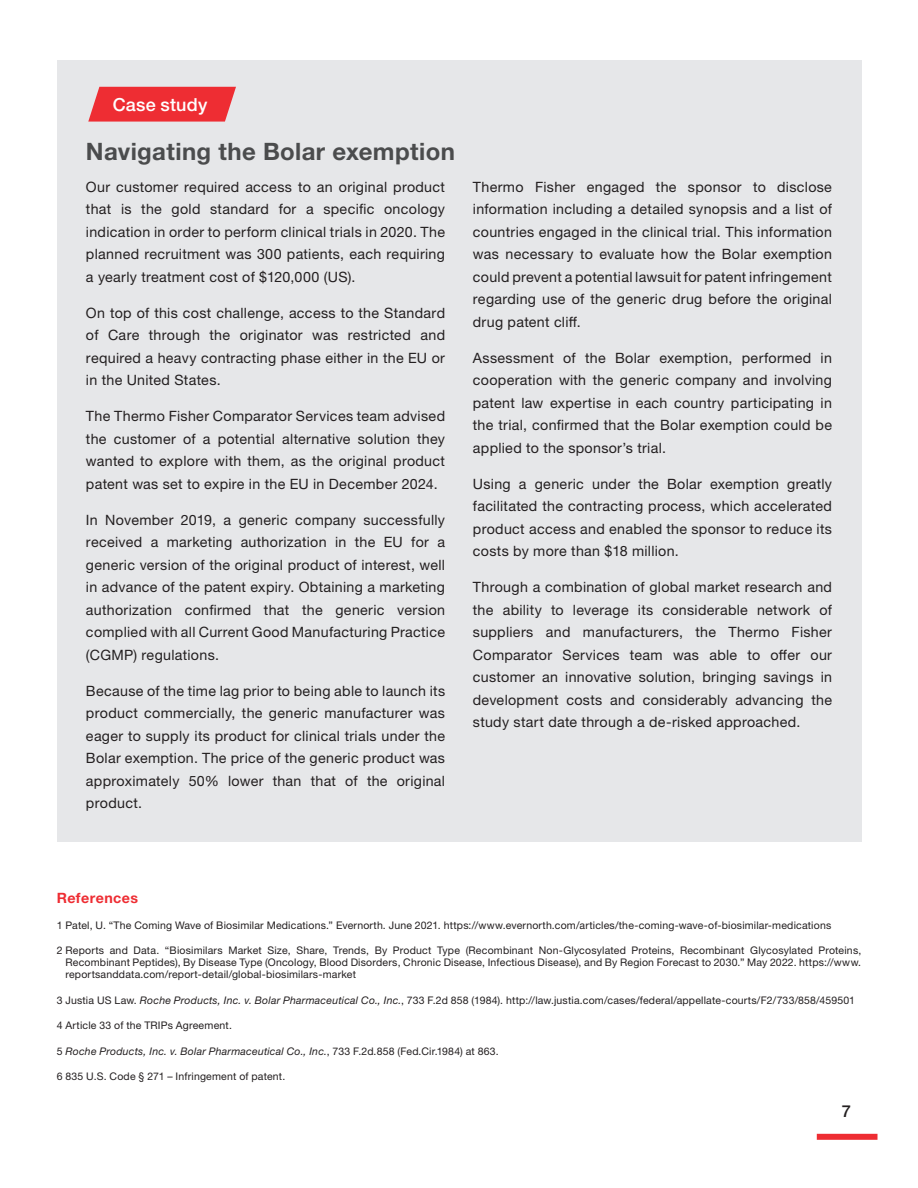
<style>
.page{position:relative;width:918px;height:1188px;background:#fff}
.page>*{position:absolute;margin:0;border:0;box-sizing:border-box;transform-origin:0 0}
.t1{font:700 24px "Helvetica Neue LTW1 G";letter-spacing:.015em;color:#4b4c4d}
.t2{font:500 18px "Helvetica Neue LTW1 G";letter-spacing:.01em;color:#fff}
.t3{font:500 16.5px "Helvetica Neue LTW1 G";color:#231f20}
.t4{font:14.25px/22.5px "Helvetica Neue LTW1 G";letter-spacing:.02em;color:#231f20;text-align:justify}
.t5{font:700 14.25px "Helvetica Neue LTW1 G";letter-spacing:.03em;color:#ee2d33}
.t6{font:10.5px/12px "Helvetica Neue LTW1 G";letter-spacing:.015em;color:#231f20;text-align:justify}
.t7{font:italic 10.5px "Helvetica Neue LTW1 G";letter-spacing:.02em;color:#231f20}
.s1{font-style:italic}
.s2{font-style:normal}
</style>
<div class="page">
<div style="left:817px;top:1134px;width:61px;height:6px;background:#ee2d33"></div>
<div style="left:57px;top:60px;width:804px;height:782px;background:#e6e7e9"></div>
<svg style="left:88px;top:87px;width:148px;height:35px;background:#ed3d43"></svg>
<p class="t2" style="left:113px;top:93px;width:96px">Case study</p>
<h1 class="t1" style="left:86px;top:137px;width:370px">Navigating the Bolar exemption</h1>
<p class="t4" style="left:86px;top:175px;width:361px">Our customer required access to an original product that is the gold standard for a specific oncology indication in order to perform clinical trials in 2020. The planned recruitment was 300 patients, each requiring a yearly treatment cost of $120,000 (US).</p>
<p class="t4" style="left:86px;top:301px;width:361px">On top of this cost challenge, access to the Standard of Care through the originator was restricted and required a heavy contracting phase either in the EU or in the United States.</p>
<p class="t4" style="left:86px;top:405px;width:361px">The Thermo Fisher Comparator Services team advised the customer of a potential alternative solution they wanted to explore with them, as the original product patent was set to expire in the EU in December 2024.</p>
<p class="t4" style="left:86px;top:508px;width:361px">In November 2019, a generic company successfully received a marketing authorization in the EU for a generic version of the original product of interest, well in advance of the patent expiry. Obtaining a marketing authorization confirmed that the generic version complied with all Current Good Manufacturing Practice (CGMP) regulations.</p>
<p class="t4" style="left:86px;top:679px;width:361px">Because of the time lag prior to being able to launch its product commercially, the generic manufacturer was eager to supply its product for clinical trials under the Bolar exemption. The price of the generic product was approximately 50% lower than that of the original product.</p>
<p class="t4" style="left:473px;top:175px;width:361px">Thermo Fisher engaged the sponsor to disclose information including a detailed synopsis and a list of countries engaged in the clinical trial. This information was necessary to evaluate how the Bolar exemption could prevent a potential lawsuit for patent infringement regarding use of the generic drug before the original drug patent cliff.</p>
<p class="t4" style="left:473px;top:346px;width:361px">Assessment of the Bolar exemption, performed in cooperation with the generic company and involving patent law expertise in each country participating in the trial, confirmed that the Bolar exemption could be applied to the sponsor’s trial.</p>
<p class="t4" style="left:473px;top:472px;width:361px">Using a generic under the Bolar exemption greatly facilitated the contracting process, which accelerated product access and enabled the sponsor to reduce its costs by more than $18 million.</p>
<p class="t4" style="left:473px;top:576px;width:361px">Through a combination of global market research and the ability to leverage its considerable network of suppliers and manufacturers, the Thermo Fisher Comparator Services team was able to offer our customer an innovative solution, bringing savings in development costs and considerably advancing the study start date through a de-risked approached.</p>
<p class="t5" style="left:57px;top:889px;width:83px">References</p>
<p class="t6" style="left:57px;top:919px;width:776px">1 Patel, U. “The Coming Wave of Biosimilar Medications.” Evernorth. June 2021. https://www.evernorth.com/articles/the-coming-wave-of-biosimilar-medications</p>
<p class="t6" style="left:65px;top:944px;width:797px;text-indent:-9px">2 Reports and Data. “Biosimilars Market Size, Share, Trends, By Product Type (Recombinant Non-Glycosylated Proteins, Recombinant Glycosylated Proteins, Recombinant Peptides), By Disease Type (Oncology, Blood Disorders, Chronic Disease, Infectious Disease), and By Region Forecast to 2030.” May 2022. https://www. reportsanddata.com/report-detail/global-biosimilars-market</p>
<p class="t6" style="left:57px;top:994px;width:800px">3 Justia US Law. <span class="s1">Roche Products, Inc. v. Bolar Pharmaceutical Co., Inc.</span>, 733 F.2d 858 (1984). http://law.justia.com/cases/federal/appellate-courts/F2/733/858/459501</p>
<p class="t6" style="left:57px;top:1020px;width:177px">4 Article 33 of the TRIPs Agreement.</p>
<p class="t7" style="left:57px;top:1045px;width:444px"><span class="s2">5</span> Roche Products, Inc. v. Bolar Pharmaceutical Co., Inc.<span class="s2">, 733 F.2d.858 (Fed.Cir.1984) at 863.</span></p>
<p class="t6" style="left:57px;top:1071px;width:230px">6 835 U.S. Code § 271 – Infringement of patent.</p>
<p class="t3" style="left:842px;top:1101px;width:11px">7</p>
</div>
